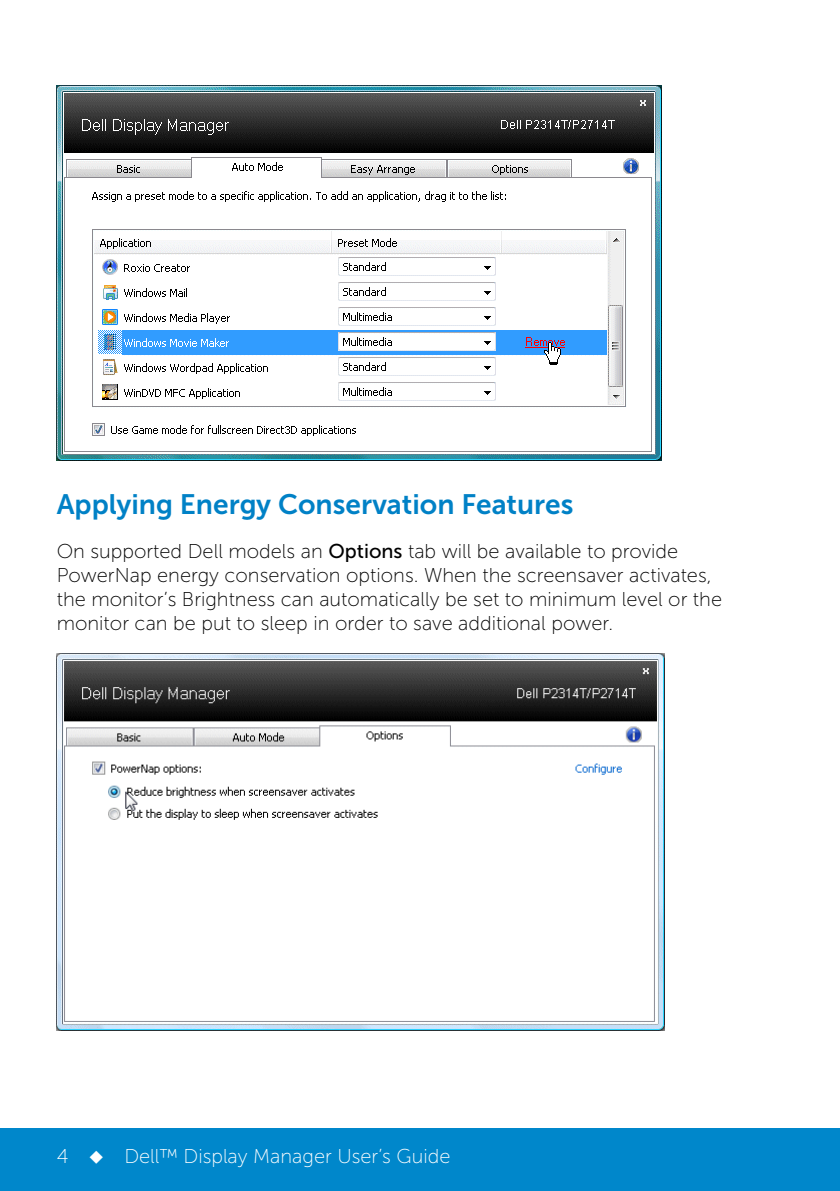
<style>
.page{position:relative;width:840px;height:1191px;background:#fff}
.page>*{position:absolute;margin:0;border:0;box-sizing:border-box;transform-origin:0 0}
.t1{font:28px "Museo Sans For Dell 700";color:#0081c6}
.t2{font:20px/24px "Museo Sans For Dell 100";color:#000}
.t3{font:20px "Museo Sans For Dell 100";color:#fff}
.s1{font-family:"Museo Sans For Dell 500"}
</style>
<div class="page">
<div style="left:0;top:1128px;width:839px;height:63px;background:#0087cb"></div>
<img style="left:57px;top:85px;width:604px;height:375px">
<img style="left:57px;top:654px;width:607px;height:376px">
<p class="t1" style="left:57px;top:488px;width:518px">Applying Energy Conservation Features</p>
<p class="t2" style="left:57px;top:539px;width:666px">On supported Dell models an <span class="s1">Options</span> tab will be available to provide PowerNap energy conservation options. When the screensaver activates, the monitor’s Brightness can automatically be set to minimum level or the monitor can be put to sleep in order to save additional power.</p>
<p class="t3" style="left:57px;top:1145px;width:395px">4 ◆ Dell™ Display Manager User’s Guide</p>
</div>
